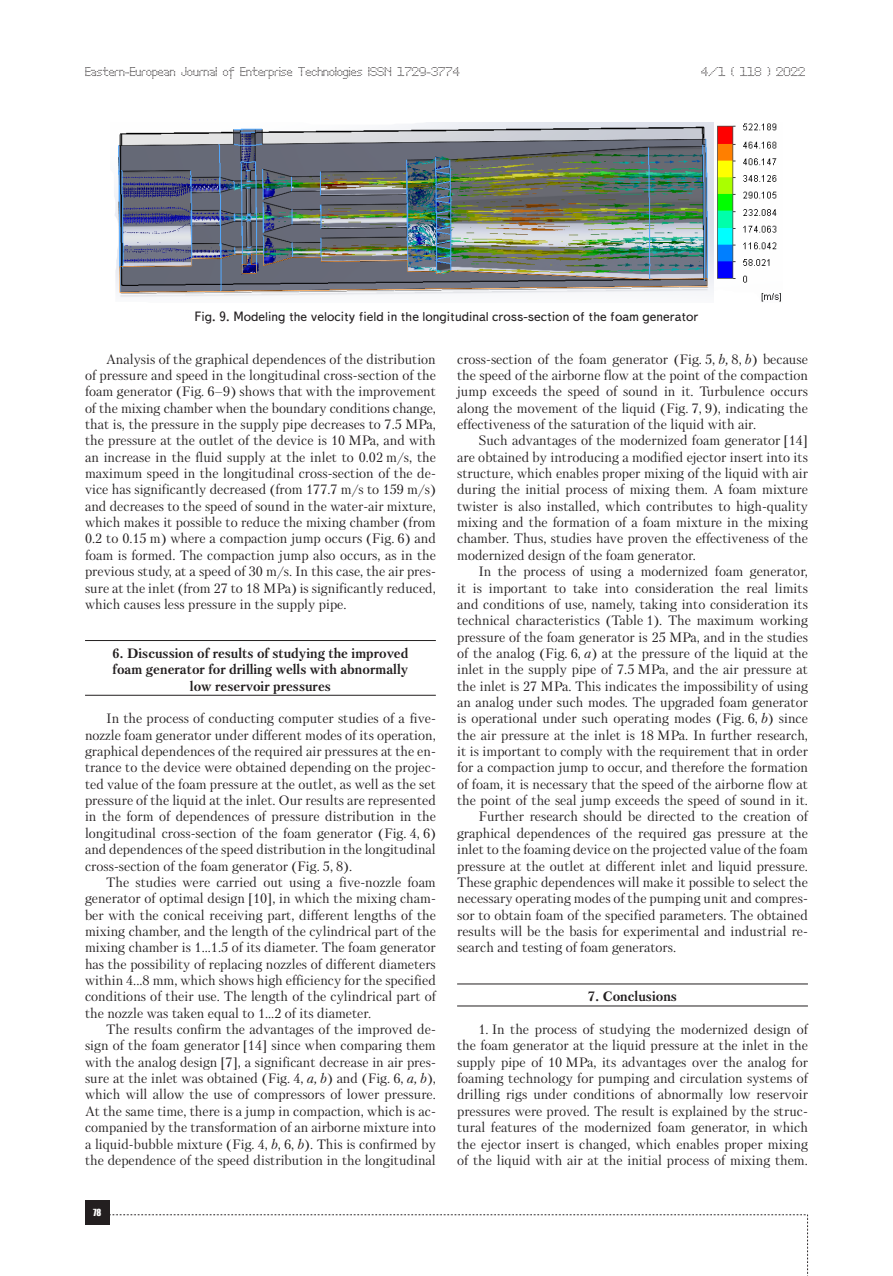
<style>
.page{position:relative;width:893px;height:1276px;background:#fff}
.page>*{position:absolute;margin:0;border:0;box-sizing:border-box;transform-origin:0 0}
.Text__англ__отступ{font:13.5px/16.4px "Petersburg C";color:#231f20;text-align:justify}
.Раздел_статьи{font:700 13.5px/16.4px "Petersburg C";color:#231f20;text-align:center}
.Подпись_рисунка{font:13.5px "Text Book C";color:#231f20}
.t1{font:12px "Perfo";letter-spacing:.015em;color:#231f20}
.t2{font:9px "Impact";color:#fff}
.s1{font-style:italic}
</style>
<div class="page">
<div style="left:85px;top:1200px;width:24px;height:24px;background:#231f20"></div>
<svg style="left:109px;top:1214px;width:699px;height:62px"></svg>
<hr style="left:85px;top:640px;width:351px;height:1px;background:#231f20">
<hr style="left:85px;top:695px;width:351px;height:1px;background:#231f20">
<hr style="left:457px;top:983px;width:351px;height:1px;background:#231f20">
<hr style="left:457px;top:1005px;width:351px;height:1px;background:#231f20">
<img style="left:114px;top:122px;width:667px;height:180px">
<p class="t1" style="left:85px;top:65px;width:376px">Eastern-European Journal of Enterprise Technologies ISSN 1729-3774</p>
<p class="t1" style="left:701px;top:65px;width:105px">4/1 ( 118 ) 2022</p>
<p class="Подпись_рисунка" style="left:194px;top:309px;width:505px">Fig. 9. Modeling the velocity field in the longitudinal cross-section of the foam generator</p>
<p class="Text__англ__отступ" style="left:85px;top:350px;width:352px;text-indent:21px">Analysis of the graphical dependences of the distribution of pressure and speed in the longitudinal cross-section of the foam generator (Fig. 6–9) shows that with the improvement of the mixing chamber when the boundary conditions change, that is, the pressure in the supply pipe decreases to 7.5 MPa, the pressure at the outlet of the device is 10 MPa, and with an increase in the fluid supply at the inlet to 0.02 m/s, the maximum speed in the longitudinal cross-section of the de&shy;vice has significantly decreased (from 177.7 m/s to 159 m/s) and decreases to the speed of sound in the water-air mixture, which makes it possible to reduce the mixing chamber (from 0.2 to 0.15 m) where a compaction jump occurs (Fig. 6) and foam is formed. The compaction jump also occurs, as in the previous study, at a speed of 30 m/s. In this case, the air pres&shy;sure at the inlet (from 27 to 18 MPa) is significantly reduced, which causes less pressure in the supply pipe.</p>
<p class="Раздел_статьи" style="left:112px;top:645px;width:298px">6. Discussion of results of studying the improved foam generator for drilling wells with abnormally low reservoir pressures</p>
<p class="Text__англ__отступ" style="left:85px;top:710px;width:352px;text-align:left;text-indent:21px">In the process of conducting computer studies of a five&shy;nozzle foam generator under different modes of its operation, graphical dependences of the required air pressures at the en&shy;trance to the device were obtained depending on the projec&shy;ted value of the foam pressure at the outlet, as well as the set pressure of the liquid at the inlet. Our results are represented in the form of dependences of pressure distribution in the longitudinal cross-section of the foam generator (Fig. 4, 6) and dependences of the speed distribution in the longitudinal cross-section of the foam generator (Fig. 5, 8).</p>
<p class="Text__англ__отступ" style="left:85px;top:874px;width:352px;text-indent:21px">The studies were carried out using a five-nozzle foam generator of optimal design [10], in which the mixing cham&shy;ber with the conical receiving part, different lengths of the mixing chamber, and the length of the cylindrical part of the mixing chamber is 1...1.5 of its diameter. The foam generator has the possibility of replacing nozzles of different diameters within 4...8 mm, which shows high efficiency for the specified conditions of their use. The length of the cylindrical part of the nozzle was taken equal to 1...2 of its diameter.</p>
<p class="Text__англ__отступ" style="left:85px;top:1021px;width:352px;text-indent:21px">The results confirm the advantages of the improved de&shy;sign of the foam generator [14] since when comparing them with the analog design [7], a significant decrease in air pres&shy;sure at the inlet was obtained (Fig. 4, <span class="s1">a, b</span>) and (Fig. 6, <span class="s1">a, b</span>), which will allow the use of compressors of lower pressure.<br>At the same time, there is a jump in compaction, which is ac&shy;companied by the transformation of an airborne mixture into a liquid-bubble mixture (Fig. 4, <span class="s1">b</span>, 6, <span class="s1">b</span>). This is confirmed by the dependence of the speed distribution in the longitudinal</p>
<p class="t2" style="left:93px;top:1205px;width:10px">78</p>
<p class="Text__англ__отступ" style="left:457px;top:350px;width:352px">cross-section of the foam generator (Fig. 5, <span class="s1">b,</span> 8, <span class="s1">b</span>) because the speed of the airborne flow at the point of the compaction jump exceeds the speed of sound in it. Turbulence occurs along the movement of the liquid (Fig. 7, 9), indicating the effectiveness of the saturation of the liquid with air.</p>
<p class="Text__англ__отступ" style="left:457px;top:432px;width:352px;text-indent:21px">Such advantages of the modernized foam generator [14] are obtained by introducing a modified ejector insert into its structure, which enables proper mixing of the liquid with air during the initial process of mixing them. A foam mixture twister is also installed, which contributes to high-quality mixing and the formation of a foam mixture in the mixing chamber. Thus, studies have proven the effectiveness of the modernized design of the foam generator.</p>
<p class="Text__англ__отступ" style="left:457px;top:563px;width:352px;text-indent:21px">In the process of using a modernized foam generator, it is important to take into consideration the real limits and conditions of use, namely, taking into consideration its technical characteristics (Table 1). The maximum working pressure of the foam generator is 25 MPa, and in the studies of the analog (Fig. 6, <span class="s1">a</span>) at the pressure of the liquid at the inlet in the supply pipe of 7.5 MPa, and the air pressure at the inlet is 27 MPa. This indicates the impossibility of using an analog under such modes. The upgraded foam generator is operational under such operating modes (Fig. 6, <span class="s1">b</span>) since the air pressure at the inlet is 18 MPa. In further research, it is important to comply with the requirement that in order for a compaction jump to occur, and therefore the formation of foam, it is necessary that the speed of the airborne flow at the point of the seal jump exceeds the speed of sound in it.</p>
<p class="Text__англ__отступ" style="left:457px;top:808px;width:352px;text-indent:21px">Further research should be directed to the creation of graphical dependences of the required gas pressure at the inlet to the foaming device on the projected value of the foam pressure at the outlet at different inlet and liquid pressure.<br>These graphic dependences will make it possible to select the necessary operating modes of the pumping unit and compres&shy;sor to obtain foam of the specified parameters. The obtained results will be the basis for experimental and industrial re&shy;search and testing of foam generators.</p>
<p class="Раздел_статьи" style="left:588px;top:988px;width:90px">7. Conclusions</p>
<p class="Text__англ__отступ" style="left:457px;top:1021px;width:352px;text-indent:21px">1. In the process of studying the modernized design of the foam generator at the liquid pressure at the inlet in the supply pipe of 10 MPa, its advantages over the analog for foaming technology for pumping and circulation systems of drilling rigs under conditions of abnormally low reservoir pressures were proved. The result is explained by the struc&shy;tural features of the modernized foam generator, in which the ejector insert is changed, which enables proper mixing of the liquid with air at the initial process of mixing them.</p>
</div>
